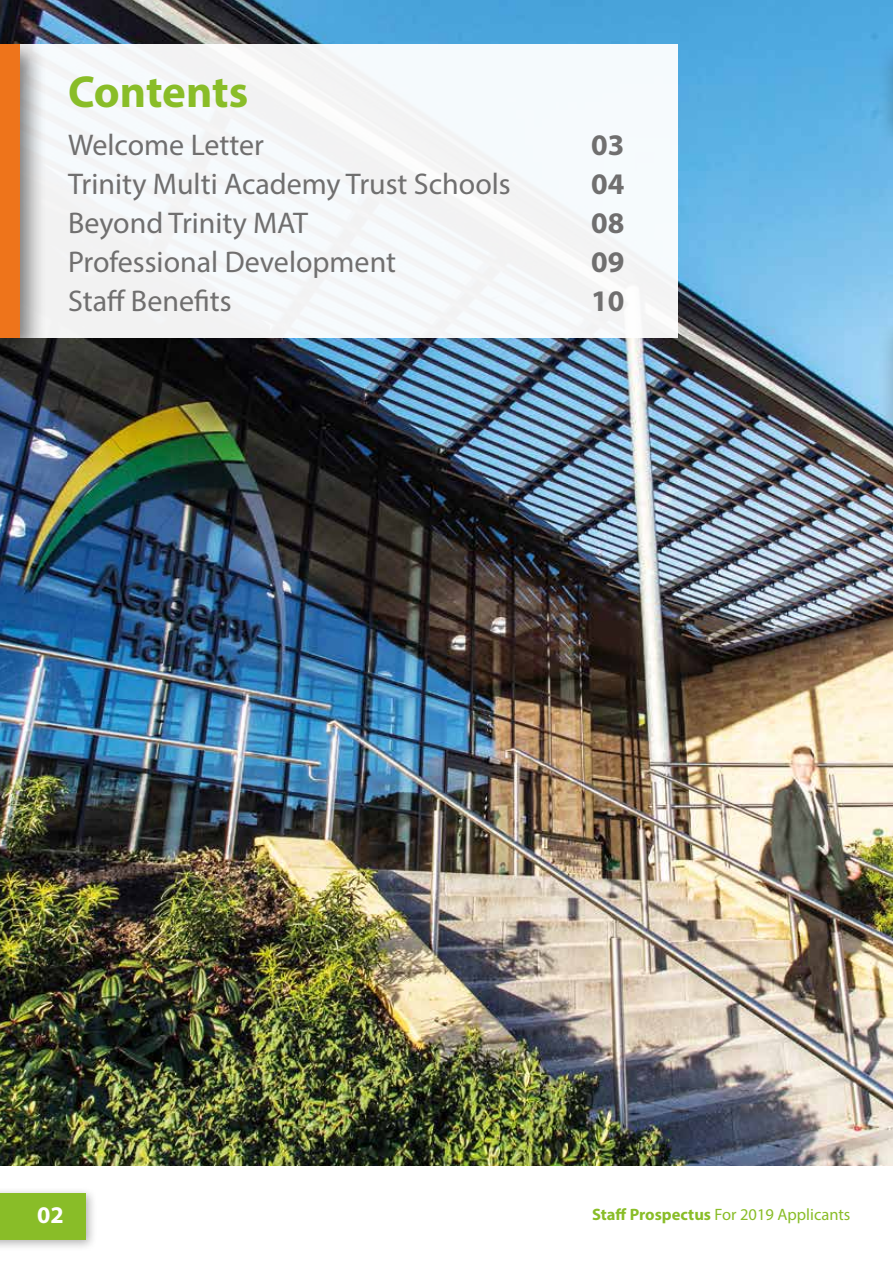
<style>
.page{position:relative;width:893px;height:1263px;background:#fff}
.page>*{position:absolute;margin:0;border:0;box-sizing:border-box;transform-origin:0 0}
.t1{font:700 45px "Myriad Pro";letter-spacing:-.005em;color:#89bd28}
.t2{font:30px "Myriad Pro";color:#706f6f}
.t3{font:700 30px "Myriad Pro";color:#706f6f}
.t4{font:700 24px "Myriad Pro";color:#fff}
.t5{font:16.5px "Myriad Pro";color:#89bd28}
.s1{font-weight:700}
</style>
<div class="page">
<img style="left:0;top:0;width:893px;height:1166px">
<div style="left:877px;top:318px;width:16px;height:159px;background:#000;opacity:.3"></div>
<hr style="left:892px;top:334px;width:1px;height:121px;background:#ee741b">
<div style="left:877px;top:39px;width:16px;height:114px;background:#000;opacity:.3"></div>
<hr style="left:892px;top:54px;width:1px;height:77px;background:#89bd28">
<div style="left:0;top:1187px;width:97px;height:65px;background:#000;opacity:.3"></div>
<div style="left:0;top:1193px;width:85px;height:46px;background:#89bd28"></div>
<div style="left:0;top:44px;width:678px;height:293px;background:#f5f7f9"></div>
<div style="left:0;top:34px;width:47px;height:331px;background:#000;opacity:.5"></div>
<div style="left:0;top:44px;width:19px;height:293px;background:#ee741b"></div>
<h1 class="t1" style="left:68px;top:63px;width:182px">Contents</h1>
<p class="t2" style="left:68px;top:126px;width:197px">Welcome Letter</p>
<p class="t3" style="left:591px;top:125px;width:35px">03</p>
<p class="t2" style="left:68px;top:165px;width:444px">Trinity Multi Academy Trust Schools</p>
<p class="t3" style="left:591px;top:164px;width:35px">04</p>
<p class="t2" style="left:68px;top:204px;width:242px">Beyond Trinity MAT</p>
<p class="t3" style="left:591px;top:203px;width:35px">08</p>
<p class="t2" style="left:68px;top:243px;width:330px">Professional Development</p>
<p class="t3" style="left:591px;top:242px;width:35px">09</p>
<p class="t2" style="left:68px;top:282px;width:165px">Staff Benefits</p>
<p class="t3" style="left:591px;top:281px;width:35px">10</p>
<p class="t4" style="left:37px;top:1199px;width:28px">02</p>
<p class="t5" style="left:592px;top:1205px;width:260px"><span class="s1">Staff Prospectus</span> For 2019 Applicants</p>
</div>
